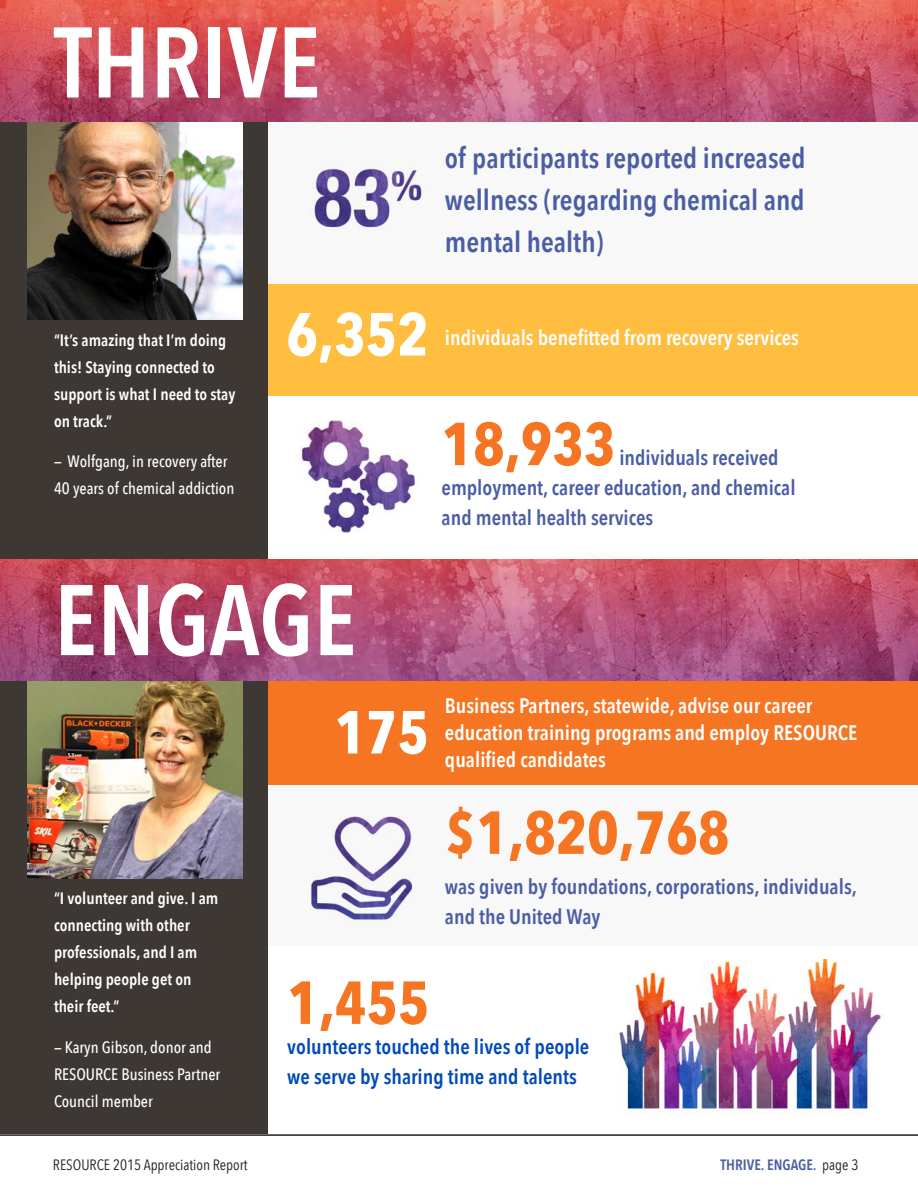
<style>
.page{position:relative;width:918px;height:1188px;background:#fff}
.page>*{position:absolute;margin:0;border:0;box-sizing:border-box;transform-origin:0 0}
.t1{font:600 99px "Avenir Next Condensed";color:#fff}
.t2{font:700 60px "Avenir Next Condensed";color:#f57523}
.t3{font:700 60px "Avenir Next Condensed";color:#fff}
.t4{font:600 28.5px/42px "Avenir Next Condensed";color:#4b5ea3;text-align:justify}
.t5{font:600 21px/27px "Avenir Next Condensed";color:#fff}
.t6{font:600 21px/30px "Avenir Next Condensed";color:#4b5ea3}
.t7{font:600 21px/30px "Avenir Next Condensed";color:#004aba}
.t8{font:600 16.5px/27px "Avenir Next Condensed";color:#fff}
.t9{font:500 16.5px/27px "Avenir Next Condensed";color:#fff}
.t10{font:15px "Avenir Next Condensed";color:#231f20}
.t11{font:600 15px "Avenir Next Condensed";color:#4b5ea3}
.s1{font-weight:400;color:#231f20}
</style>
<div class="page">
<div style="left:265px;top:680px;width:653px;height:106px;background:#f57523"></div>
<div style="left:268px;top:785px;width:650px;height:161px;background:#f8f8f8"></div>
<img style="left:619px;top:959px;width:262px;height:154px">
<div style="left:264px;top:120px;width:654px;height:165px;background:#f8f8f8"></div>
<div style="left:268px;top:284px;width:650px;height:111px;background:#ffbe3f"></div>
<div style="left:0;top:122px;width:268px;height:446px;background:#3e3835"></div>
<div style="left:0;top:680px;width:268px;height:454px;background:#3e3835"></div>
<img style="left:27px;top:122px;width:216px;height:198px">
<img style="left:27px;top:681px;width:216px;height:198px">
<img style="left:313px;top:163px;width:113px;height:65px">
<img style="left:309px;top:816px;width:104px;height:106px">
<img style="left:0;top:0;width:918px;height:122px">
<img style="left:300px;top:419px;width:115px;height:114px">
<hr style="left:0;top:1134px;width:918px;height:2px;background:#231f20">
<img style="left:0;top:559px;width:918px;height:122px">
<h1 class="t1" style="left:54px;top:-23px;width:268px">THRIVE</h1>
<h3 class="t4" style="left:445px;top:136px;width:362px">of participants reported increased wellness (regarding chemical and mental health)</h3>
<p class="t8" style="left:54px;top:326px;width:183px">“It’s amazing that I’m doing this! Staying connected to support is what I need to stay on track.”</p>
<p class="t9" style="left:54px;top:448px;width:182px">— Wolfgang, in recovery after<br>40 years of chemical addiction</p>
<h2 class="t3" style="left:286px;top:298px;width:144px">6,352</h2>
<p class="t5" style="left:445px;top:324px;width:356px">individuals benefitted from recovery services</p>
<h2 class="t2" style="left:442px;top:407px;width:175px">18,933</h2>
<p class="t6" style="left:442px;top:442px;width:356px;text-indent:178px">individuals received employment, career education, and chemical and mental health services</p>
<h1 class="t1" style="left:54px;top:535px;width:304px">ENGAGE</h1>
<h2 class="t3" style="left:335px;top:696px;width:96px">175</h2>
<p class="t5" style="left:445px;top:691px;width:414px">Business Partners, statewide, advise our career education training programs and employ RESOURCE qualified candidates</p>
<h2 class="t2" style="left:445px;top:796px;width:286px">$1,820,768</h2>
<p class="t8" style="left:54px;top:885px;width:166px">“I volunteer and give. I am connecting with other professionals, and I am helping people get on their feet.”</p>
<p class="t9" style="left:54px;top:1034px;width:168px">— Karyn Gibson, donor and<br>RESOURCE Business Partner<br>Council member</p>
<p class="t6" style="left:445px;top:871px;width:413px">was given by foundations, corporations, individuals, and the United Way</p>
<h2 class="t2" style="left:287px;top:966px;width:144px">1,455</h2>
<p class="t7" style="left:287px;top:1031px;width:304px">volunteers touched the lives of people we serve by sharing time and talents</p>
<p class="t10" style="left:53px;top:1151px;width:196px">RESOURCE 2015 Appreciation Report</p>
<p class="t11" style="left:721px;top:1151px;width:139px">THRIVE. ENGAGE. <span class="s1">page 3</span></p>
</div>
